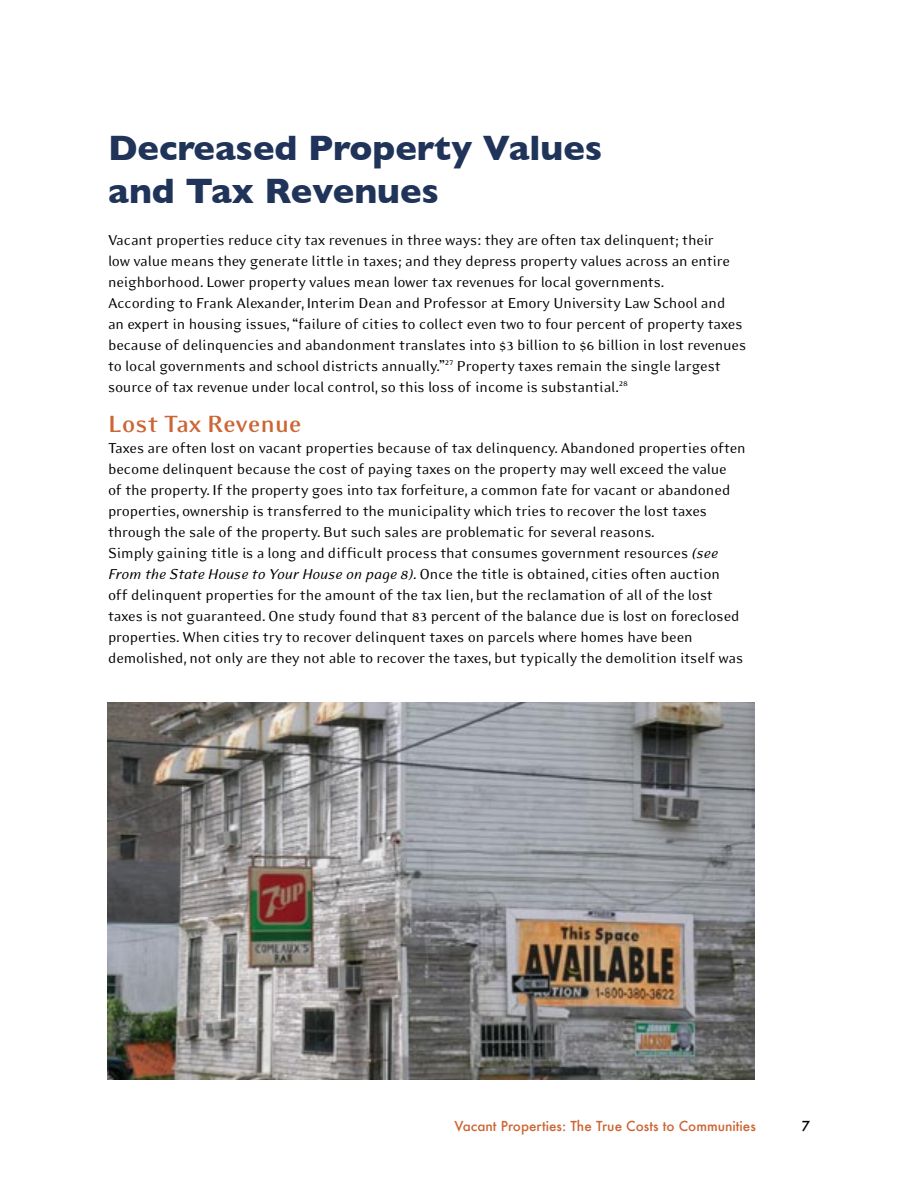
<style>
.page{position:relative;width:918px;height:1188px;background:#fff}
.page>*{position:absolute;margin:0;border:0;box-sizing:border-box;transform-origin:0 0}
.t1{font:700 36px/43.2px "Gill Sans";color:#20345a}
.Body_Text_2{font:700 27px "Eidetic Modern";letter-spacing:-.015em;color:#cc6534}
.Body_Text_2-2{font:16.5px/21px "Eidetic Modern";letter-spacing:-.01em;color:#000}
.t2{font:500 13.5px "Futura";color:#cc6534}
.t3{font:500 13.5px "Futura";color:#000}
.s1{font-style:italic}
</style>
<div class="page">
<img style="left:108px;top:702px;width:647px;height:378px">
<p class="t1" style="left:108px;top:126px;width:496px">Decreased Property Values and Tax Revenues</p>
<p class="Body_Text_2-2" style="left:108px;top:229px;width:624px">Vacant properties reduce city tax revenues in three ways: they are often tax delinquent; their low value means they generate little in taxes; and they depress property values across an entire neighborhood. Lower property values mean lower tax revenues for local governments.</p>
<p class="Body_Text_2-2" style="left:108px;top:292px;width:640px">According to Frank Alexander, Interim Dean and Professor at Emory University Law School and<br>an expert in housing issues, “failure of cities to collect even two to four percent of property taxes because of delinquencies and abandonment translates into $3 billion to $6 billion in lost revenues to local governments and school districts annually.”<sup>27</sup> Property taxes remain the single largest source of tax revenue under local control, so this loss of income is substantial.<sup>28</sup></p>
<p class="Body_Text_2" style="left:108px;top:410px;width:195px">Lost Tax Revenue</p>
<p class="Body_Text_2-2" style="left:108px;top:438px;width:639px">Taxes are often lost on vacant properties because of tax delinquency. Abandoned properties often become delinquent because the cost of paying taxes on the property may well exceed the value<br>of the property. If the property goes into tax forfeiture, a common fate for vacant or abandoned properties, ownership is transferred to the municipality which tries to recover the lost taxes through the sale of the property. But such sales are problematic for several reasons.</p>
<p class="Body_Text_2-2" style="left:108px;top:543px;width:637px">Simply gaining title is a long and difficult process that consumes government resources <span class="s1">(see From the State House to Your House on page 8)</span>. Once the title is obtained, cities often auction off delinquent properties for the amount of the tax lien, but the reclamation of all of the lost taxes is not guaranteed. One study found that 83 percent of the balance due is lost on foreclosed properties. When cities try to recover delinquent taxes on parcels where homes have been demolished, not only are they not able to recover the taxes, but typically the demolition itself was</p>
<p class="t2" style="left:454px;top:1116px;width:303px">Vacant Properties: The True Costs to Communities</p>
<p class="t3" style="left:802px;top:1116px;width:10px">7</p>
</div>
